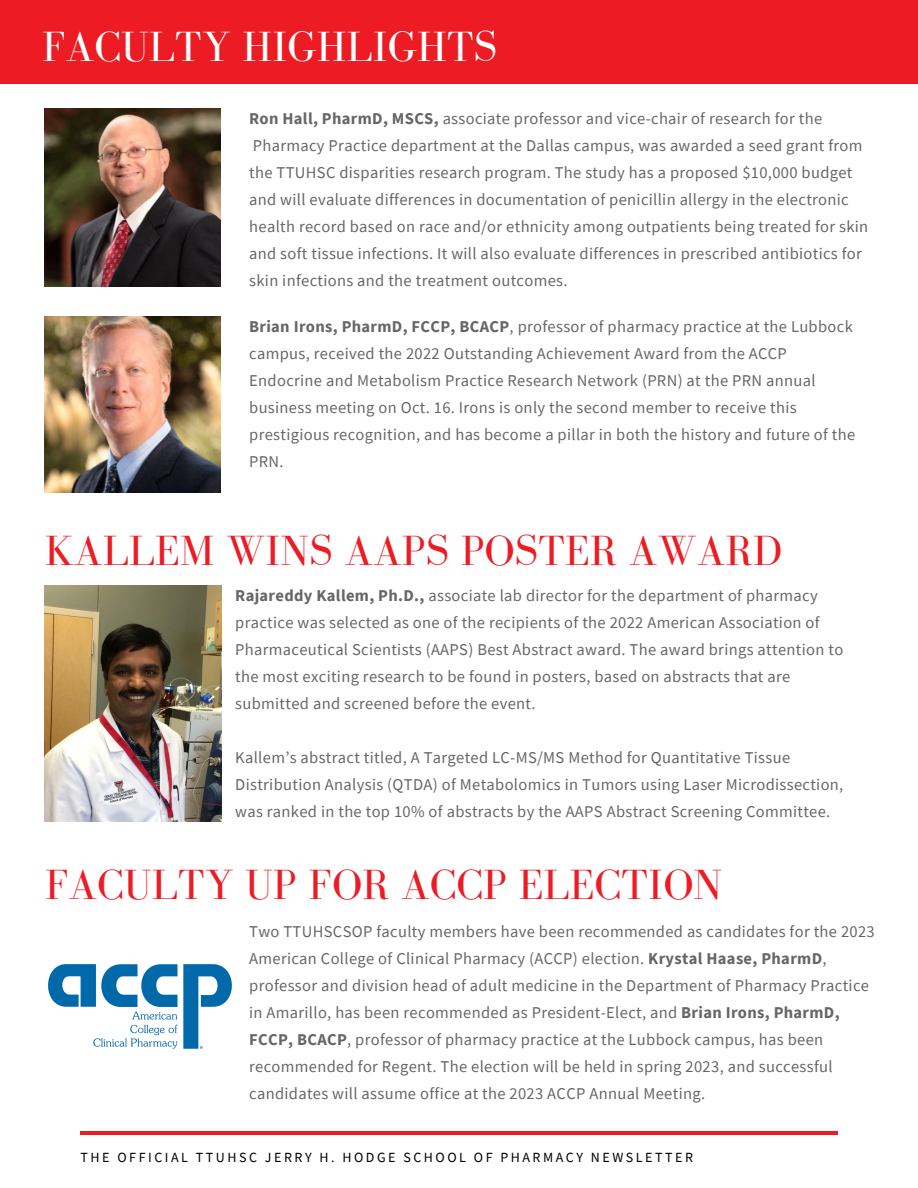
<style>
.page{position:relative;width:918px;height:1188px;background:#fff}
.page>*{position:absolute;margin:0;border:0;box-sizing:border-box;transform-origin:0 0}
.t1{font:43.5px "Bodoni FLF";color:#ed1c24}
.t2{font:43.5px "Bodoni FLF";color:#fff}
.t3{font:16.5px/27px "Source Sans Pro";letter-spacing:.02em;color:#666}
.t4{font:13.95px "Source Sans Pro";letter-spacing:.18em;color:#000}
.s1{font-weight:700}
</style>
<div class="page">
<div style="left:0;top:0;width:918px;height:83px;background:#ed1c24"></div>
<hr style="left:80px;top:1131px;width:757px;height:4px;background:#ed1c24">
<img style="left:45px;top:317px;width:175px;height:175px">
<img style="left:45px;top:585px;width:176px;height:237px">
<img style="left:45px;top:109px;width:175px;height:177px">
<img style="left:48px;top:964px;width:184px;height:85px">
<h1 class="t2" style="left:42px;top:23px;width:457px">FACULTY HIGHLIGHTS</h1>
<p class="t3" style="left:249px;top:105px;width:621px"><span class="s1">Ron Hall, PharmD, MSCS,</span> associate professor and vice-chair of research for the Pharmacy Practice department at the Dallas campus, was awarded a seed grant from the TTUHSC disparities research program. The study has a proposed $10,000 budget and will evaluate differences in documentation of penicillin allergy in the electronic health record based on race and/or ethnicity among outpatients being treated for skin and soft tissue infections. It will also evaluate differences in prescribed antibiotics for skin infections and the treatment outcomes.</p>
<p class="t3" style="left:249px;top:313px;width:608px"><span class="s1">Brian Irons, PharmD, FCCP, BCACP</span>, professor of pharmacy practice at the Lubbock campus, received the 2022 Outstanding Achievement Award from the ACCP Endocrine and Metabolism Practice Research Network (PRN) at the PRN annual business meeting on Oct. 16. Irons is only the second member to receive this prestigious recognition, and has become a pillar in both the history and future of the PRN.</p>
<h1 class="t1" style="left:45px;top:527px;width:738px">KALLEM WINS AAPS POSTER AWARD</h1>
<p class="t3" style="left:235px;top:581px;width:610px"><span class="s1">Rajareddy Kallem, Ph.D.,</span> associate lab director for the department of pharmacy practice was selected as one of the recipients of the 2022 American Association of Pharmaceutical Scientists (AAPS) Best Abstract award. The award brings attention to the most exciting research to be found in posters, based on abstracts that are submitted and screened before the event.</p>
<p class="t3" style="left:235px;top:743px;width:610px">Kallem’s abstract titled, A Targeted LC-MS/MS Method for Quantitative Tissue<br>Distribution Analysis (QTDA) of Metabolomics in Tumors using Laser Microdissection, was ranked in the top 10% of abstracts by the AAPS Abstract Screening Committee.</p>
<h1 class="t1" style="left:45px;top:861px;width:679px">FACULTY UP FOR ACCP ELECTION</h1>
<p class="t3" style="left:249px;top:917px;width:627px">Two TTUHSCSOP faculty members have been recommended as candidates for the 2023<br>American College of Clinical Pharmacy (ACCP) election. <span class="s1">Krystal Haase, PharmD</span>, professor and division head of adult medicine in the Department of Pharmacy Practice in Amarillo, has been recommended as President-Elect, and <span class="s1">Brian Irons, PharmD, FCCP, BCACP</span>, professor of pharmacy practice at the Lubbock campus, has been recommended for Regent. The election will be held in spring 2023, and successful candidates will assume office at the 2023 ACCP Annual Meeting.</p>
<p class="t4" style="left:81px;top:1148px;width:614px">THE OFFICIAL TTUHSC JERRY H. HODGE SCHOOL OF PHARMACY NEWSLETTER</p>
</div>
